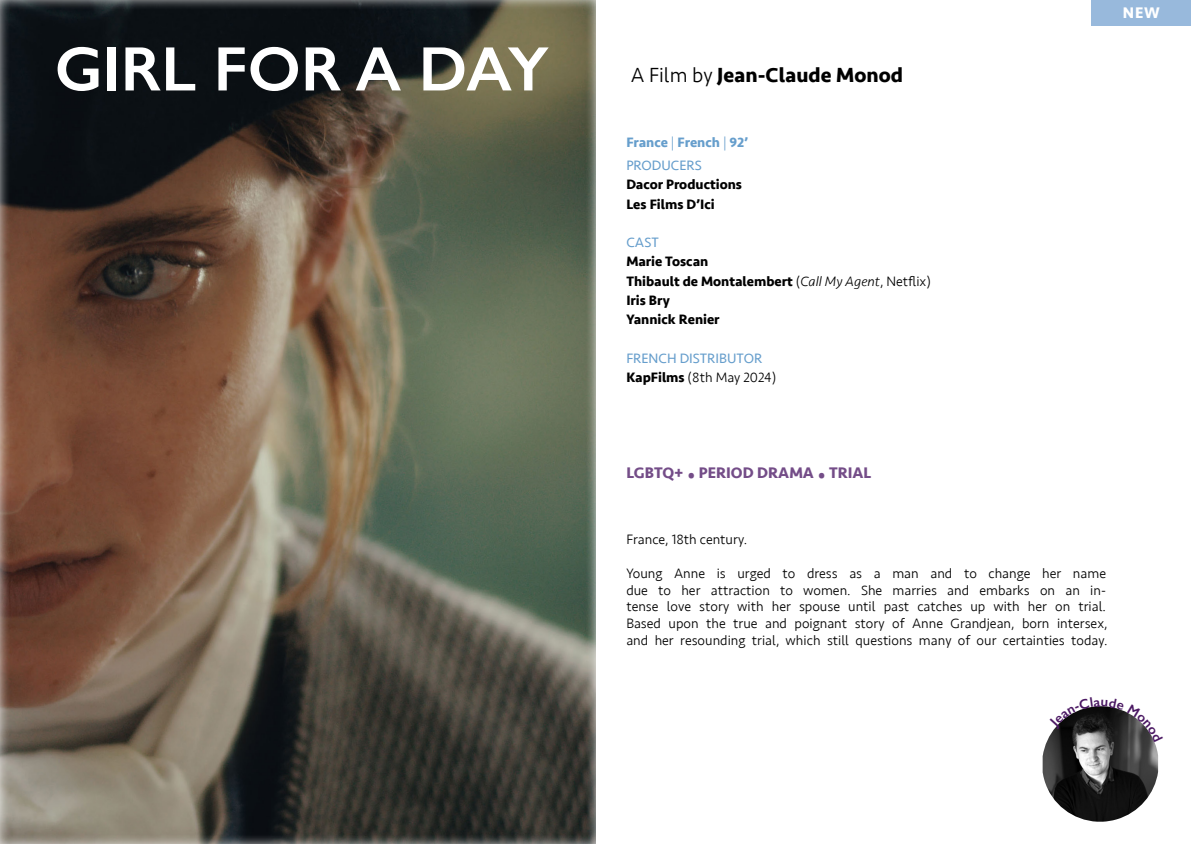
<style>
.page{position:relative;width:1191px;height:844px;background:#fff}
.page>*{position:absolute;margin:0;border:0;box-sizing:border-box;transform-origin:0 0}
.t1{font:600 63px "Gill Sans";color:#fff}
.REAL{font:700 21px "Seravek";color:#000}
.REAL-2{font:700 15.75px "Seravek";color:#744d88}
.t2{font:700 15.75px "Seravek";color:#fff}
.REAL-3{font:300 14px/16.8px "Seravek";color:#000;text-align:justify}
.REAL-4{font:700 14px "Seravek";color:#000}
.REAL-5{font:14px "Seravek";color:#669ecc}
.REAL-6{font:700 14px "Seravek";color:#669ecc}
.s1{font-weight:300}
.s2{font-weight:300;font-style:italic}
.s3{font-weight:700}
.s4{font-size:29.75px}
</style>
<div class="page">
<img style="left:1042px;top:739px;width:116px;height:82px">
<div style="left:0;top:0;width:597px;height:843px;background:#fff;opacity:.85"></div>
<div style="left:1091px;top:0;width:100px;height:26px;background:#98b9dc"></div>
<svg style="left:1048px;top:706px;width:110px;height:35px"></svg>
<p class="t1" style="left:55px;top:31px;width:496px">GIRL FOR A DAY</p>
<p class="REAL" style="left:631px;top:59px;width:274px"><span class="s1">A Film by</span> Jean-Claude Monod</p>
<p class="REAL-6" style="left:626px;top:131px;width:123px">France <span class="s1">|</span> French <span class="s1">|</span> 92’</p>
<p class="REAL-5" style="left:626px;top:154px;width:77px">PRODUCERS</p>
<p class="REAL-4" style="left:626px;top:173px;width:117px">Dacor Productions</p>
<p class="REAL-4" style="left:626px;top:192px;width:90px">Les Films D’Ici</p>
<p class="REAL-5" style="left:626px;top:231px;width:34px">CAST</p>
<p class="REAL-4" style="left:626px;top:250px;width:83px">Marie Toscan</p>
<p class="REAL-4" style="left:626px;top:269px;width:306px">Thibault de Montalembert <span class="s1">(</span><span class="s2">Call My Agent</span><span class="s1">, Netflix)</span></p>
<p class="REAL-4" style="left:626px;top:289px;width:45px">Iris Bry</p>
<p class="REAL-4" style="left:626px;top:308px;width:95px">Yannick Renier</p>
<p class="REAL-5" style="left:626px;top:347px;width:137px">FRENCH DISTRIBUTOR</p>
<p class="REAL-3" style="left:626px;top:369px;width:151px"><span class="s3">KapFilms</span> (8th May 2024)</p>
<p class="t2" style="left:1122px;top:0;width:39px">NEW</p>
<p class="REAL-2" style="left:626px;top:460px;width:246px">LGBTQ+ <span class="s4">.</span> PERIOD DRAMA <span class="s4">.</span> TRIAL</p>
<p class="REAL-3" style="left:626px;top:531px;width:122px">France, 18th century.</p>
<p class="REAL-3" style="left:626px;top:565px;width:481px">Young Anne is urged to dress as a man and to change her name due to her attraction to women. She marries and embarks on an in&shy;tense love story with her spouse until past catches up with her on trial.</p>
<p class="REAL-3" style="left:626px;top:615px;width:483px">Based upon the true and poignant story of Anne Grandjean, born intersex, and her resounding trial, which still questions many of our certainties today.</p>
</div>
